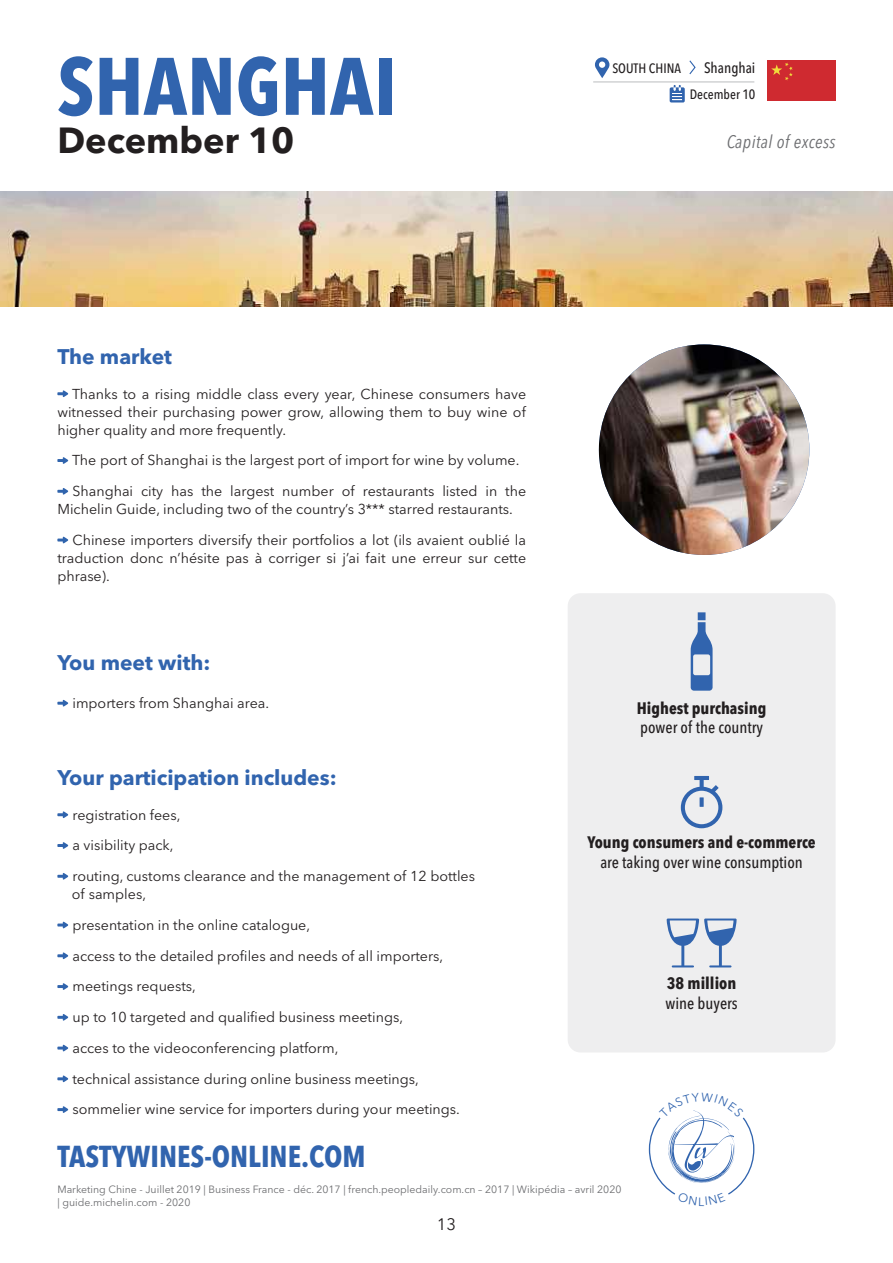
<style>
.page{position:relative;width:893px;height:1263px;background:#fff}
.page>*{position:absolute;margin:0;border:0;box-sizing:border-box;transform-origin:0 0}
.t1{font:700 condensed 80.55px "Avenir Next LT Pro";color:#3164ae}
.t2{font:700 36px "Avenir Next LT Pro";color:#231f20}
.t3{font:700 condensed 30px "Avenir Next LT Pro";color:#3164ae}
.t4{font:700 21px "Avenir Next LT Pro";color:#3164ae}
.t5{font:italic condensed 18px "Avenir Next LT Pro";letter-spacing:.025em;color:#6c6d70}
.t6{font:500 condensed 16.5px "Avenir Next LT Pro";color:#231f20}
.t7{font:700 condensed 16.5px "Avenir Next LT Pro";color:#231f20}
.t8{font:16.5px "Avenir Next LT Pro";color:#231f20}
.t9{font:500 condensed 15px "Avenir Next LT Pro";color:#231f20}
.t10{font:14.25px/30.8px "Avenir Next LT Pro";color:#231f20}
.t11{font:500 condensed 13.5px "Avenir Next LT Pro";color:#231f20}
.t12{font:10.5px/12.6px "Avenir Next LT Pro";color:#6c6d70}
</style>
<div class="page">
<div style="left:568px;top:593px;width:268px;height:459px;background:#eeeeef;border-radius:13px"></div>
<img style="left:0;top:191px;width:893px;height:115px">
<div style="left:767px;top:60px;width:69px;height:41px;background:#cf2a30"></div>
<svg style="left:771px;top:63px;width:22px;height:18px"></svg>
<svg style="left:689px;top:60px;width:7px;height:15px"></svg>
<hr style="left:593px;top:81px;width:161px;height:2px;background:#d1d2d4">
<svg style="left:595px;top:57px;width:14px;height:21px"></svg>
<svg style="left:670px;top:85px;width:15px;height:17px"></svg>
<svg style="left:691px;top:612px;width:22px;height:79px"></svg>
<svg style="left:667px;top:918px;width:70px;height:49px"></svg>
<svg style="left:681px;top:776px;width:41px;height:52px"></svg>
<svg style="left:700px;top:797px;width:4px;height:10px"></svg>
<svg style="left:57px;top:390px;width:11px;height:7px"></svg>
<svg style="left:57px;top:457px;width:11px;height:7px"></svg>
<svg style="left:57px;top:488px;width:11px;height:7px"></svg>
<svg style="left:57px;top:536px;width:11px;height:8px"></svg>
<svg style="left:57px;top:700px;width:11px;height:7px"></svg>
<img style="left:599px;top:344px;width:210px;height:211px;border-radius:105px">
<svg style="left:57px;top:811px;width:11px;height:7px"></svg>
<svg style="left:57px;top:842px;width:11px;height:7px"></svg>
<svg style="left:57px;top:873px;width:11px;height:7px"></svg>
<svg style="left:57px;top:921px;width:11px;height:8px"></svg>
<svg style="left:57px;top:952px;width:11px;height:7px"></svg>
<svg style="left:57px;top:983px;width:11px;height:7px"></svg>
<svg style="left:57px;top:1014px;width:11px;height:7px"></svg>
<svg style="left:57px;top:1044px;width:11px;height:8px"></svg>
<svg style="left:57px;top:1075px;width:11px;height:7px"></svg>
<svg style="left:57px;top:1106px;width:11px;height:7px"></svg>
<svg style="left:648px;top:1110px;width:107px;height:85px"></svg>
<h1 class="t1" style="left:57px;top:37px;width:341px">SHANGHAI</h1>
<h2 class="t2" style="left:57px;top:118px;width:239px">December 10</h2>
<p class="t11" style="left:612px;top:60px;width:70px">SOUTH CHINA</p>
<p class="t9" style="left:704px;top:58px;width:53px">Shanghai</p>
<p class="t11" style="left:690px;top:86px;width:67px">December 10</p>
<p class="t5" style="left:727px;top:130px;width:110px">Capital of excess</p>
<h3 class="t4" style="left:57px;top:343px;width:116px">The market</h3>
<p class="t10" style="left:57px;top:385px;width:470px;line-height:18px;text-align:justify;text-indent:15px">Thanks to a rising middle class every year, Chinese consumers have witnessed their purchasing power grow, allowing them to buy wine of higher quality and more frequently.</p>
<p class="t10" style="left:72px;top:445px;width:456px">The port of Shanghai is the largest port of import for wine by volume.<br>Shanghai city has the largest number of restaurants listed in the</p>
<p class="t10" style="left:72px;top:494px;width:455px;text-indent:-15px">Michelin Guide, including two of the country’s 3*** starred restaurants.<br>Chinese importers diversify their portfolios a lot (ils avaient oublié la</p>
<p class="t10" style="left:57px;top:549px;width:470px;line-height:18px">traduction donc n’hésite pas à corriger si j’ai fait une erreur sur cette phrase).</p>
<h3 class="t4" style="left:57px;top:649px;width:155px">You meet with:</h3>
<p class="t10" style="left:72px;top:688px;width:198px">importers from Shanghai area.</p>
<h3 class="t4" style="left:57px;top:764px;width:281px">Your participation includes:</h3>
<p class="t10" style="left:72px;top:799px;width:404px">registration fees,<br>a visibility pack,<br>routing, customs clearance and the management of 12 bottles</p>
<p class="t10" style="left:72px;top:879px;width:390px">of samples,<br>presentation in the online catalogue,<br>access to the detailed profiles and needs of all importers, meetings requests,<br>up to 10 targeted and qualified business meetings,<br>acces to the videoconferencing platform,<br>technical assistance during online business meetings, sommelier wine service for importers during your meetings.</p>
<h3 class="t3" style="left:57px;top:1138px;width:310px">TASTYWINES-ONLINE.COM</h3>
<p class="t7" style="left:637px;top:698px;width:131px">Highest purchasing</p>
<p class="t6" style="left:640px;top:718px;width:124px">power of the country</p>
<p class="t7" style="left:587px;top:832px;width:230px">Young consumers and e-commerce</p>
<p class="t6" style="left:600px;top:852px;width:204px">are taking over wine consumption</p>
<p class="t7" style="left:667px;top:973px;width:71px">38 million</p>
<p class="t6" style="left:665px;top:993px;width:74px">wine buyers</p>
<p class="t12" style="left:57px;top:1183px;width:566px">Marketing Chine - Juillet 2019 | Business France - déc. 2017 | french.peopledaily.com.cn – 2017 | Wikipédia – avril 2020 | guide.michelin.com - 2020</p>
<p class="t8" style="left:437px;top:1214px;width:21px">13</p>
</div>
